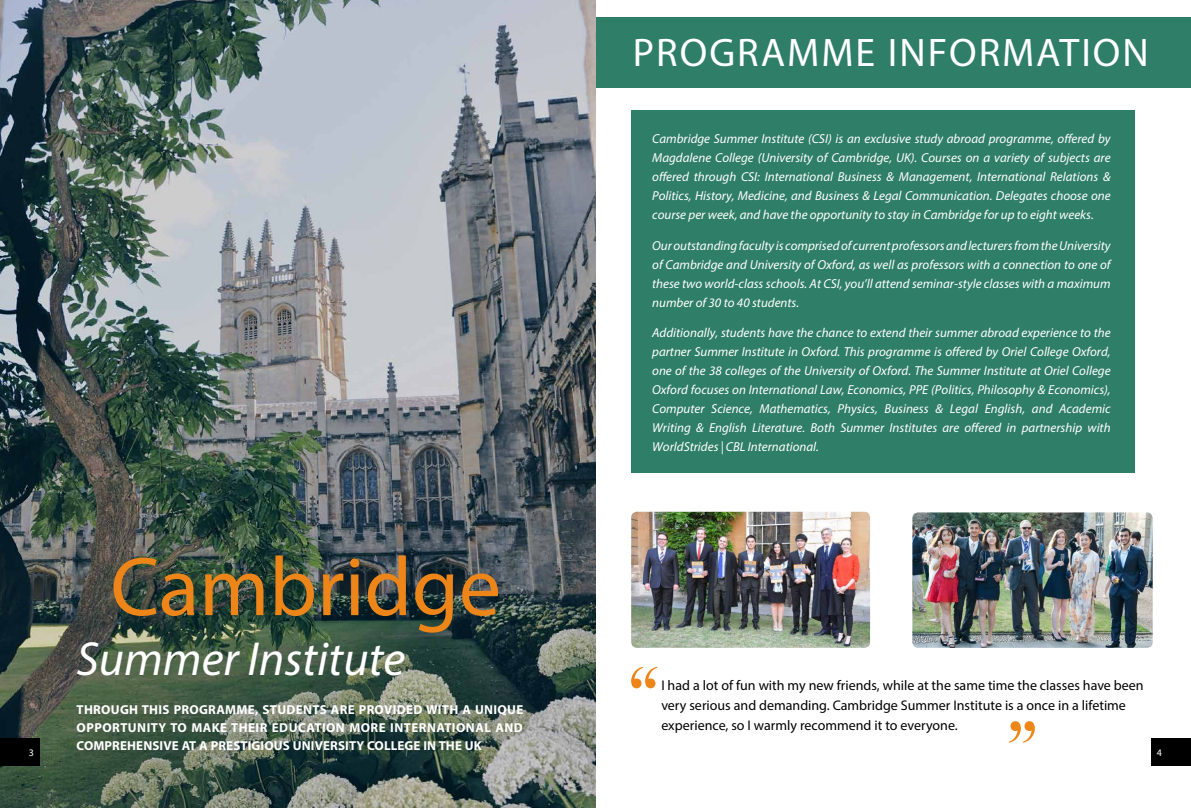
<style>
.page{position:relative;width:1191px;height:808px;background:#fff}
.page>*{position:absolute;margin:0;border:0;box-sizing:border-box;transform-origin:0 0}
.t1{font:84px "Myriad Pro";color:#ee8518}
.t2{font:84px "Bask Old Face";color:#ee8518}
.t3{font:italic 48px "Myriad Pro";color:#fff}
.t4{font:40px "Myriad Pro";letter-spacing:.05em;color:#fff}
.t5{font:14px/20px "Myriad Pro";color:#000}
.t6{font:italic 13px/19px "Myriad Pro";color:#fff;text-align:justify}
.t7{font:700 13px/18px "Myriad Pro";letter-spacing:.01em;color:#fff;text-align:justify}
.t8{font:10px "Myriad Pro";color:#fff}
</style>
<div class="page">
<div style="left:595px;top:17px;width:596px;height:71px;background:#2f7e67"></div>
<div style="left:631px;top:110px;width:503px;height:363px;background:#2f7e67"></div>
<div style="left:1151px;top:738px;width:40px;height:27px;background:#000"></div>
<img style="left:0;top:0;width:595px;height:808px">
<img style="left:631px;top:512px;width:239px;height:136px">
<img style="left:912px;top:512px;width:240px;height:136px">
<div style="left:0;top:738px;width:40px;height:27px;background:#000"></div>
<p class="t8" style="left:29px;top:746px;width:7px">3</p>
<h1 class="t1" style="left:111px;top:535px;width:392px">Cambridge</h1>
<h2 class="t3" style="left:77px;top:629px;width:330px">Summer Institute</h2>
<p class="t7" style="left:77px;top:700px;width:448px">THROUGH THIS PROGRAMME, STUDENTS ARE PROVIDED WITH A UNIQUE OPPORTUNITY TO MAKE THEIR EDUCATION MORE INTERNATIONAL AND COMPREHENSIVE AT A PRESTIGIOUS UNIVERSITY COLLEGE IN THE UK</p>
<h3 class="t4" style="left:633px;top:28px;width:517px">PROGRAMME INFORMATION</h3>
<p class="t6" style="left:652px;top:129px;width:460px">Cambridge Summer Institute (CSI) is an exclusive study abroad programme, offered by Magdalene College (University of Cambridge, UK). Courses on a variety of subjects are offered through CSI: International Business &amp; Management, International Relations &amp; Politics, History, Medicine, and Business &amp; Legal Communication. Delegates choose one course per week, and have the opportunity to stay in Cambridge for up to eight weeks.</p>
<p class="t6" style="left:652px;top:235px;width:460px">Our outstanding faculty is comprised of current professors and lecturers from the University of Cambridge and University of Oxford, as well as professors with a connection to one of these two world-class schools. At CSI, you’ll attend seminar-style classes with a maximum number of 30 to 40 students.</p>
<p class="t6" style="left:652px;top:323px;width:460px">Additionally, students have the chance to extend their summer abroad experience to the partner Summer Institute in Oxford. This programme is offered by Oriel College Oxford, one of the 38 colleges of the University of Oxford. The Summer Institute at Oriel College Oxford focuses on International Law, Economics, PPE (Politics, Philosophy &amp; Economics), Computer Science, Mathematics, Physics, Business &amp; Legal English, and Academic Writing &amp; English Literature. Both Summer Institutes are offered in partnership with WorldStrides | CBL International.</p>
<h1 class="t2" style="left:627px;top:650px;width:36px">“</h1>
<p class="t5" style="left:661px;top:675px;width:484px">I had a lot of fun with my new friends, while at the same time the classes have been very serious and demanding. Cambridge Summer Institute is a once in a lifetime</p>
<p class="t5" style="left:661px;top:715px;width:298px">experience, so I warmly recommend it to everyone.</p>
<h1 class="t2" style="left:1005px;top:704px;width:36px">”</h1>
<p class="t8" style="left:1157px;top:746px;width:7px">4</p>
</div>
